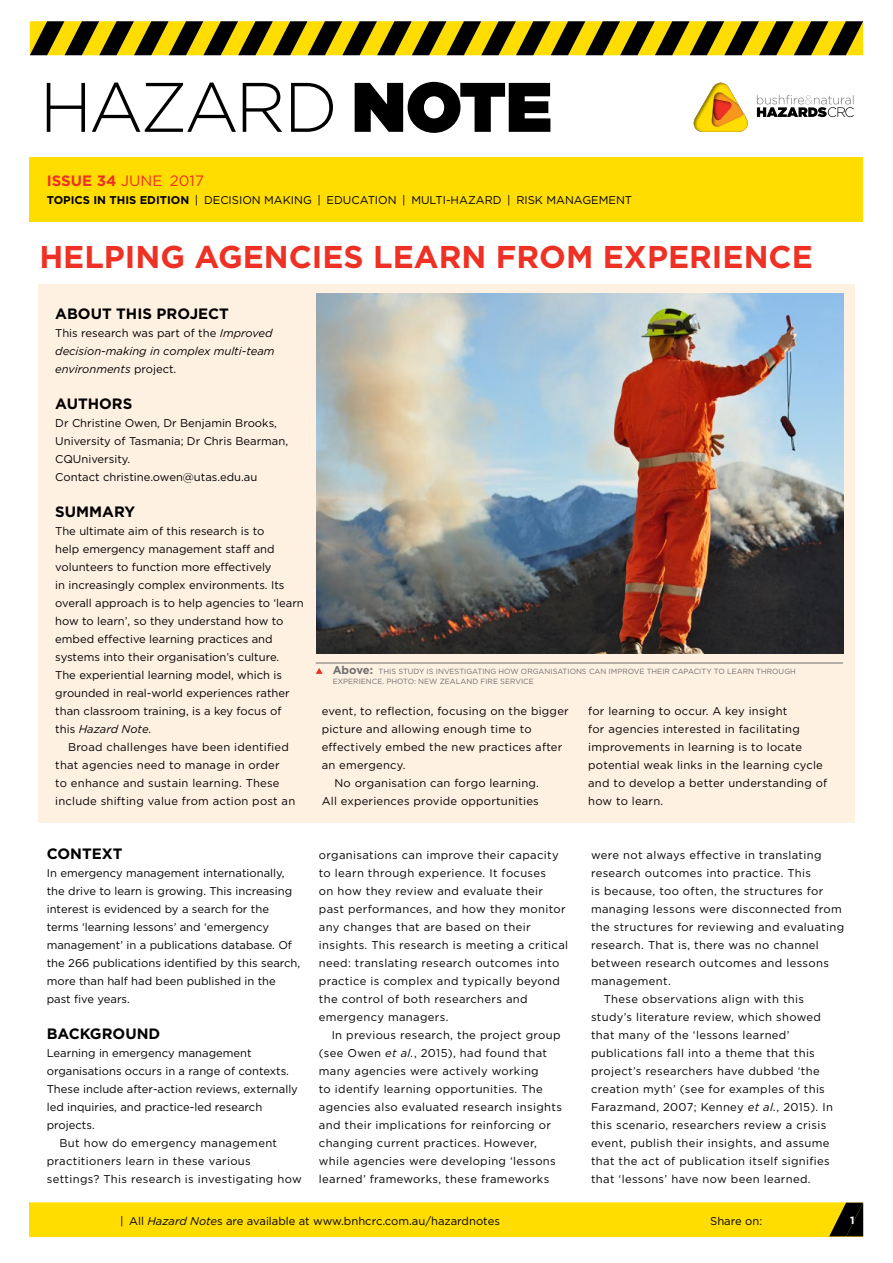
<style>
.page{position:relative;width:893px;height:1263px;background:#fff}
.page>*{position:absolute;margin:0;border:0;box-sizing:border-box;transform-origin:0 0}
.t1{font:700 31.5px "Gotham";color:#ee3124}
.t2{font:700 15px "Gotham";color:#000}
.t3{font:15px "Gotham";color:#ee3124}
.t4{font:11.25px/18px "Gotham";letter-spacing:.02em;color:#000}
.t5{font:11.25px/18px "Gotham";color:#000}
.t6{font:italic 11.25px/18px "Gotham";color:#000}
.t7{font:700 10.5px "Gotham";color:#fff}
.t8{font:7.5px/10.5px "Gotham";color:#6d6e71}
.s1{font-weight:700}
.s2{font-style:normal}
.s3{font-style:italic}
.s4{font-weight:700;font-size:11.25px}
</style>
<div class="page">
<div style="left:38px;top:284px;width:817px;height:539px;background:#fff1e2"></div>
<img style="left:316px;top:293px;width:527px;height:360px">
<hr style="left:316px;top:663px;width:527px;height:1px;background:#6d6e71">
<svg style="left:316px;top:668px;width:7px;height:6px"></svg>
<div style="left:30px;top:1202px;width:833px;height:34px;background:#fd0"></div>
<svg style="left:829px;top:1202px;width:34px;height:34px"></svg>
<svg style="left:30px;top:21px;width:833px;height:34px;background:#806f04"></svg>
<svg style="left:757px;top:95px;width:97px;height:22px"></svg>
<svg style="left:693px;top:83px;width:55px;height:49px"></svg>
<svg style="left:47px;top:82px;width:503px;height:51px"></svg>
<div style="left:30px;top:157px;width:833px;height:64px;background:#fd0"></div>
<h2 class="t3" style="left:47px;top:171px;width:159px"><span class="s1">ISSUE 34</span> JUNE 2017</h2>
<p class="t5" style="left:47px;top:191px;width:587px"><span class="s1">TOPICS IN THIS EDITION</span> | DECISION MAKING | EDUCATION | MULTI-HAZARD | RISK MANAGEMENT</p>
<h1 class="t1" style="left:39px;top:236px;width:775px">HELPING AGENCIES LEARN FROM EXPERIENCE</h1>
<h2 class="t2" style="left:55px;top:304px;width:175px">ABOUT THIS PROJECT</h2>
<p class="t6" style="left:55px;top:324px;width:221px"><span class="s2">This research was part of the</span> Improved decision-making in complex multi-team environments <span class="s2">project.</span></p>
<h2 class="t2" style="left:55px;top:394px;width:79px">AUTHORS</h2>
<p class="t5" style="left:55px;top:414px;width:234px">Dr Christine Owen, Dr Benjamin Brooks, University of Tasmania; Dr Chris Bearman, CQUniversity.<br>Contact christine.owen@utas.edu.au</p>
<h2 class="t2" style="left:55px;top:502px;width:82px">SUMMARY</h2>
<p class="t5" style="left:55px;top:522px;width:250px">The ultimate aim of this research is to<br>help emergency management staff and volunteers to function more effectively<br>in increasingly complex environments. Its overall approach is to help agencies to ‘learn how to learn’, so they understand how to embed effective learning practices and systems into their organisation’s culture.<br>The experiential learning model, which is grounded in real-world experiences rather than classroom training, is a key focus of this <span class="s3">Hazard Note</span>.</p>
<p class="t4" style="left:55px;top:738px;width:241px;text-indent:13px">Broad challenges have been identified that agencies need to manage in order<br>to enhance and sustain learning. These include shifting value from action post an</p>
<p class="t8" style="left:333px;top:666px;width:465px"><span class="s4">Above:</span> THIS STUDY IS INVESTIGATING HOW ORGANISATIONS CAN IMPROVE THEIR CAPACITY TO LEARN THROUGH<br>EXPERIENCE. PHOTO: NEW ZEALAND FIRE SERVICE</p>
<p class="t4" style="left:322px;top:702px;width:249px">event, to reflection, focusing on the bigger</p>
<p class="t4" style="left:322px;top:720px;width:211px">picture and allowing enough time to</p>
<p class="t4" style="left:322px;top:738px;width:242px">effectively embed the new practices after</p>
<p class="t4" style="left:322px;top:756px;width:85px">an emergency.</p>
<p class="t4" style="left:334px;top:774px;width:206px">No organisation can forgo learning.</p>
<p class="t4" style="left:322px;top:792px;width:219px">All experiences provide opportunities</p>
<p class="t4" style="left:588px;top:702px;width:241px">for learning to occur. A key insight<br>for agencies interested in facilitating improvements in learning is to locate potential weak links in the learning cycle and to develop a better understanding of how to learn.</p>
<h2 class="t2" style="left:47px;top:844px;width:77px">CONTEXT</h2>
<p class="t5" style="left:47px;top:864px;width:255px">In emergency management internationally, the drive to learn is growing. This increasing interest is evidenced by a search for the terms ‘learning lessons’ and ‘emergency management’ in a publications database. Of the 266 publications identified by this search, more than half had been published in the past five years.</p>
<h2 class="t2" style="left:47px;top:1024px;width:115px">BACKGROUND</h2>
<p class="t5" style="left:47px;top:1044px;width:206px">Learning in emergency management</p>
<p class="t5" style="left:47px;top:1062px;width:244px">organisations occurs in a range of contexts.</p>
<p class="t5" style="left:47px;top:1080px;width:253px">These include after-action reviews, externally</p>
<p class="t5" style="left:47px;top:1098px;width:217px">led inquiries, and practice-led research</p>
<p class="t5" style="left:47px;top:1116px;width:49px">projects.</p>
<p class="t4" style="left:60px;top:1134px;width:219px">But how do emergency management</p>
<p class="t4" style="left:47px;top:1152px;width:206px">practitioners learn in these various</p>
<p class="t4" style="left:47px;top:1170px;width:256px">settings? This research is investigating how</p>
<p class="t4" style="left:319px;top:846px;width:251px">organisations can improve their capacity to learn through experience. It focuses<br>on how they review and evaluate their past performances, and how they monitor any changes that are based on their insights. This research is meeting a critical need: translating research outcomes into practice is complex and typically beyond the control of both researchers and emergency managers.</p>
<p class="t4" style="left:319px;top:1026px;width:245px;text-indent:13px">In previous research, the project group (see Owen <span class="s3">et al.</span>, 2015), had found that many agencies were actively working<br>to identify learning opportunities. The agencies also evaluated research insights and their implications for reinforcing or changing current practices. However, while agencies were developing ‘lessons learned’ frameworks, these frameworks</p>
<p class="t4" style="left:591px;top:846px;width:232px">were not always effective in translating</p>
<p class="t4" style="left:591px;top:864px;width:221px">research outcomes into practice. This</p>
<p class="t4" style="left:591px;top:882px;width:234px">is because, too often, the structures for</p>
<p class="t4" style="left:591px;top:900px;width:252px">managing lessons were disconnected from</p>
<p class="t4" style="left:591px;top:918px;width:255px">the structures for reviewing and evaluating</p>
<p class="t4" style="left:591px;top:936px;width:229px">research. That is, there was no channel</p>
<p class="t4" style="left:591px;top:954px;width:239px">between research outcomes and lessons</p>
<p class="t4" style="left:591px;top:972px;width:81px">management.</p>
<p class="t4" style="left:604px;top:990px;width:202px">These observations align with this</p>
<p class="t4" style="left:591px;top:1008px;width:231px">study’s literature review, which showed</p>
<p class="t4" style="left:591px;top:1026px;width:200px">that many of the ‘lessons learned’</p>
<p class="t4" style="left:591px;top:1044px;width:225px">publications fall into a theme that this</p>
<p class="t4" style="left:591px;top:1062px;width:230px">project’s researchers have dubbed ‘the</p>
<p class="t4" style="left:591px;top:1080px;width:235px">creation myth’ (see for examples of this</p>
<p class="t4" style="left:591px;top:1098px;width:243px">Farazmand, 2007; Kenney <span class="s3">et al.</span>, 2015). In</p>
<p class="t4" style="left:591px;top:1116px;width:237px">this scenario, researchers review a crisis</p>
<p class="t4" style="left:591px;top:1134px;width:240px">event, publish their insights, and assume</p>
<p class="t4" style="left:591px;top:1152px;width:240px">that the act of publication itself signifies</p>
<p class="t4" style="left:591px;top:1170px;width:221px">that ‘lessons’ have now been learned.</p>
<p class="t5" style="left:120px;top:1211px;width:381px">| All <span class="s3">Hazard Note</span>s are available at www.bnhcrc.com.au/hazardnotes</p>
<p class="t4" style="left:710px;top:1212px;width:54px">Share on:</p>
<p class="t7" style="left:850px;top:1213px;width:6px">1</p>
</div>
